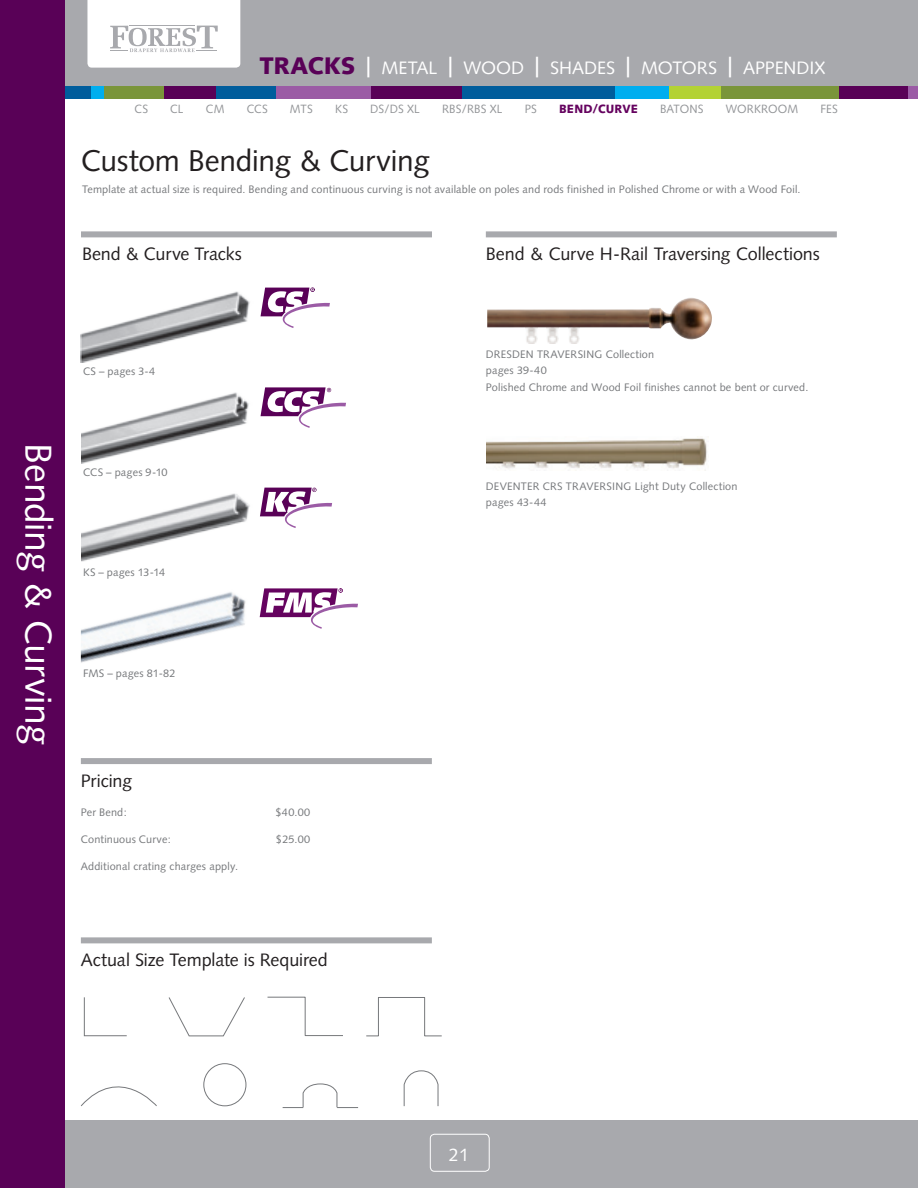
<style>
.page{position:relative;width:918px;height:1188px;background:#fff}
.page>*{position:absolute;margin:0;border:0;box-sizing:border-box;transform-origin:0 0}
.t1{font:37.5px "Syntax";letter-spacing:-.015em;color:#fff}
.t2{font:30px "Syntax";letter-spacing:-.01em;color:#231f20}
.t3{font:18px "Syntax";letter-spacing:-.005em;color:#231f20}
.t4{font:18px "Syntax";color:#fff}
.t5{font:12px "Syntax";letter-spacing:.015em;color:#939598;scale:.95 1}
.t6{font:900 12px "Syntax";letter-spacing:.02em;color:#65035f;scale:.95 1}
.t7{font:10.8px "Syntax";letter-spacing:.015em;color:#76787b}
.s1{font-weight:900;font-size:24px;color:#590157}
.s2{font-size:27px}
</style>
<div class="page">
<div style="left:0;top:0;width:918px;height:93px;background:#a8a9ad"></div>
<div style="left:0;top:1120px;width:918px;height:68px;background:#a8a9ad"></div>
<div style="left:275px;top:86px;width:96px;height:13px;background:#9b5ba5"></div>
<div style="left:904px;top:86px;width:14px;height:13px;background:#9b5ba5"></div>
<div style="left:19px;top:86px;width:47px;height:13px;background:#005d9c"></div>
<div style="left:91px;top:86px;width:14px;height:13px;background:#00aeef"></div>
<div style="left:614px;top:86px;width:56px;height:13px;background:#00aeef"></div>
<div style="left:216px;top:86px;width:60px;height:13px;background:#005d9c"></div>
<div style="left:462px;top:86px;width:153px;height:13px;background:#005d9c"></div>
<div style="left:66px;top:86px;width:25px;height:13px;background:#005d9c"></div>
<div style="left:371px;top:86px;width:91px;height:13px;background:#590157"></div>
<div style="left:838px;top:86px;width:70px;height:13px;background:#590157"></div>
<div style="left:105px;top:86px;width:59px;height:13px;background:#7a953a"></div>
<div style="left:720px;top:86px;width:119px;height:13px;background:#7a953a"></div>
<div style="left:164px;top:86px;width:52px;height:13px;background:#590157"></div>
<div style="left:670px;top:86px;width:51px;height:13px;background:#b3d234"></div>
<div style="left:0;top:0;width:65px;height:1188px;background:#590157"></div>
<svg style="left:87px;top:0;width:153px;height:68px;background:#f5f5f5"></svg>
<div style="left:430px;top:1134px;width:60px;height:38px;border:1px solid #fff;border-radius:4px"></div>
<img style="left:81px;top:392px;width:168px;height:72px">
<img style="left:81px;top:291px;width:169px;height:72px">
<img style="left:81px;top:493px;width:169px;height:69px">
<img style="left:487px;top:298px;width:225px;height:44px">
<svg style="left:84px;top:997px;width:43px;height:39px"></svg>
<svg style="left:168px;top:997px;width:77px;height:40px"></svg>
<svg style="left:267px;top:997px;width:76px;height:39px"></svg>
<svg style="left:366px;top:997px;width:76px;height:40px"></svg>
<svg style="left:81px;top:1086px;width:76px;height:21px"></svg>
<div style="left:203px;top:1063px;width:43px;height:43px;border:1px solid #76787b;border-radius:50%"></div>
<svg style="left:404px;top:1070px;width:35px;height:37px"></svg>
<svg style="left:283px;top:1083px;width:75px;height:25px"></svg>
<img style="left:81px;top:592px;width:165px;height:71px">
<div style="left:81px;top:231px;width:351px;height:6px;background:#a8a9ad"></div>
<div style="left:486px;top:231px;width:351px;height:6px;background:#a8a9ad"></div>
<div style="left:81px;top:937px;width:351px;height:6px;background:#a8a9ad"></div>
<svg style="left:261px;top:287px;width:69px;height:41px"></svg>
<svg style="left:261px;top:387px;width:85px;height:41px"></svg>
<svg style="left:260px;top:488px;width:72px;height:40px"></svg>
<svg style="left:260px;top:588px;width:98px;height:41px"></svg>
<div style="left:81px;top:758px;width:351px;height:6px;background:#a8a9ad"></div>
<img style="left:487px;top:436px;width:220px;height:33px">
<h3 class="t4" style="left:260px;top:57px;width:567px"><span class="s1">TRACKS</span> <span class="s2">|</span> METAL <span class="s2">|</span> WOOD <span class="s2">|</span> SHADES <span class="s2">|</span> MOTORS <span class="s2">|</span> APPENDIX</h3>
<p class="t5" style="left:135px;top:101px;width:16px">CS</p>
<p class="t5" style="left:170px;top:101px;width:16px">CL</p>
<p class="t5" style="left:206px;top:101px;width:21px">CM</p>
<p class="t5" style="left:247px;top:101px;width:24px">CCS</p>
<p class="t5" style="left:290px;top:101px;width:26px">MTS</p>
<p class="t5" style="left:335px;top:101px;width:15px">KS</p>
<p class="t5" style="left:370px;top:101px;width:54px">DS/DS XL</p>
<p class="t5" style="left:442px;top:101px;width:65px">RBS/RBS XL</p>
<p class="t5" style="left:525px;top:101px;width:14px">PS</p>
<p class="t6" style="left:559px;top:101px;width:84px">BEND/CURVE</p>
<p class="t5" style="left:660px;top:101px;width:47px">BATONS</p>
<p class="t5" style="left:726px;top:101px;width:78px">WORKROOM</p>
<p class="t5" style="left:820px;top:101px;width:20px">FES</p>
<p class="t2" style="left:81px;top:143px;width:350px">Custom Bending &amp; Curving</p>
<p class="t7" style="left:82px;top:183px;width:720px">Template at actual size is required. Bending and continuous curving is not available on poles and rods finished in Polished Chrome or with a Wood Foil.</p>
<p class="t3" style="left:82px;top:243px;width:161px">Bend &amp; Curve Tracks</p>
<p class="t3" style="left:486px;top:243px;width:335px">Bend &amp; Curve H-Rail Traversing Collections</p>
<p class="t7" style="left:83px;top:365px;width:74px">CS – pages 3-4</p>
<p class="t1" style="left:61px;top:443px;width:303px;rotate:90deg">Bending &amp; Curving</p>
<p class="t7" style="left:83px;top:466px;width:86px">CCS – pages 9-10</p>
<p class="t7" style="left:83px;top:566px;width:84px">KS – pages 13-14</p>
<p class="t7" style="left:83px;top:667px;width:94px">FMS – pages 81-82</p>
<p class="t3" style="left:81px;top:770px;width:53px">Pricing</p>
<p class="t7" style="left:81px;top:806px;width:47px">Per Bend:</p>
<p class="t7" style="left:276px;top:806px;width:36px">$40.00</p>
<p class="t7" style="left:81px;top:833px;width:92px">Continuous Curve:</p>
<p class="t7" style="left:276px;top:833px;width:36px">$25.00</p>
<p class="t7" style="left:81px;top:860px;width:159px">Additional crating charges apply.</p>
<p class="t3" style="left:81px;top:949px;width:248px">Actual Size Template is Required</p>
<p class="t7" style="left:486px;top:348px;width:170px">DRESDEN TRAVERSING Collection</p>
<p class="t7" style="left:486px;top:364px;width:62px">pages 39-40</p>
<p class="t7" style="left:486px;top:381px;width:324px">Polished Chrome and Wood Foil finishes cannot be bent or curved.</p>
<p class="t7" style="left:486px;top:480px;width:253px">DEVENTER CRS TRAVERSING Light Duty Collection</p>
<p class="t7" style="left:486px;top:496px;width:62px">pages 43-44</p>
<h3 class="t4" style="left:449px;top:1144px;width:22px">21</h3>
</div>
